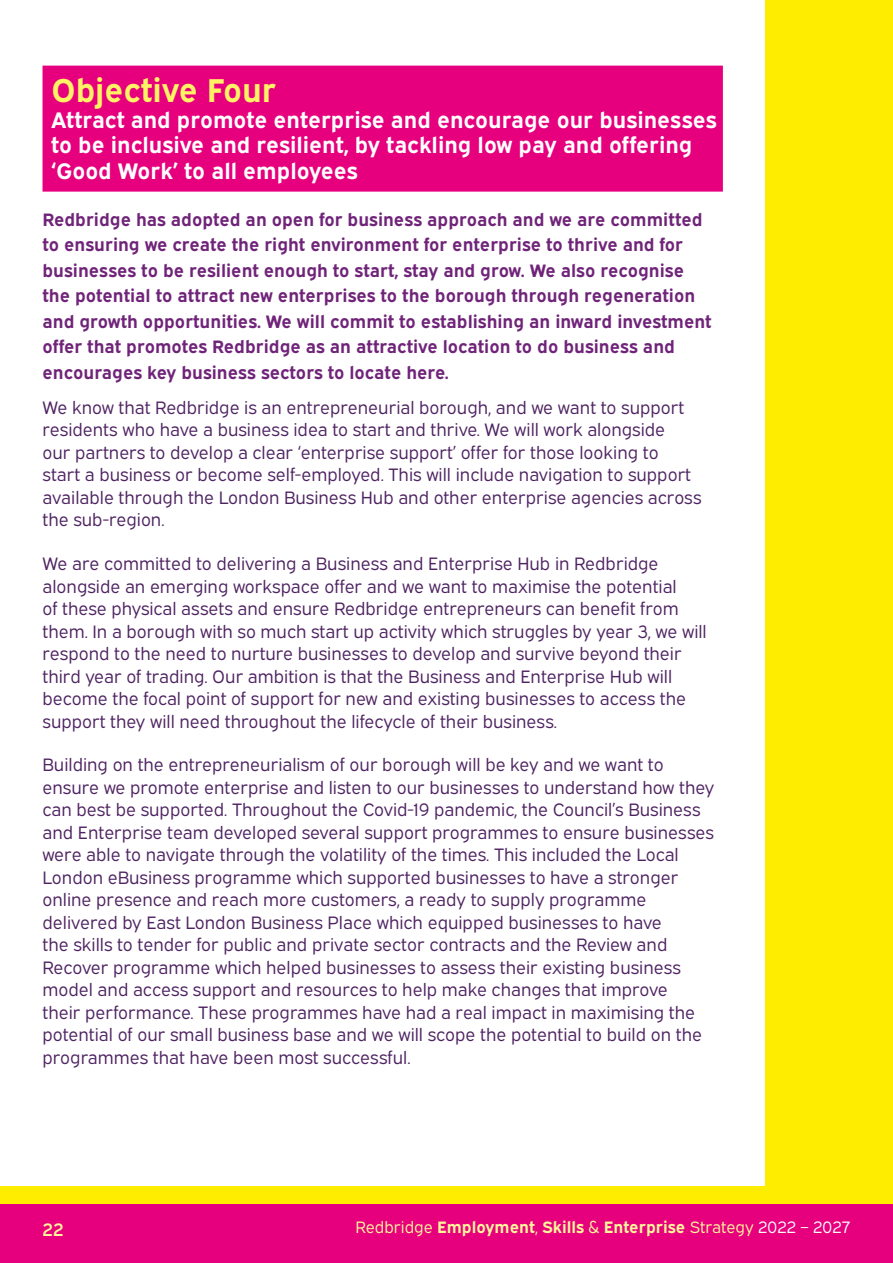
<style>
.page{position:relative;width:893px;height:1263px;background:#fff}
.page>*{position:absolute;margin:0;border:0;box-sizing:border-box;transform-origin:0 0}
.head1_4_liner_mag{font:700 33px "Expressway Rg";color:#fff265}
.head1_4_liner_mag-2{font:700 22.5px/25.5px "Expressway Rg";color:#fff}
.Body{font:18px/22.5px "Expressway Bk";color:#4e2361}
.Body_intro_para{font:700 18px/25.5px "Expressway Rg";color:#702479}
.t1{font:18px "Expressway Sb";color:#fff69b}
.t2{font:700 16.5px "Expressway Rg";color:#fff69b}
.s1{font-family:"Expressway Bk";font-weight:400}
.s2{font-family:"Expressway Bk";font-weight:400;color:#fff}
</style>
<div class="page">
<div style="left:0;top:1203px;width:893px;height:60px;background:#e6007d"></div>
<div style="left:0;top:1186px;width:893px;height:17px;background:#ffed00"></div>
<div style="left:43px;top:66px;width:680px;height:126px;background:#e6007d"></div>
<div style="left:765px;top:0;width:128px;height:1186px;background:#ffed00"></div>
<h1 class="head1_4_liner_mag" style="left:51px;top:65px;width:227px">Objective Four</h1>
<h1 class="head1_4_liner_mag-2" style="left:51px;top:105px;width:667px">Attract and promote enterprise and encourage our businesses to be inclusive and resilient, by tackling low pay and offering ‘Good Work’ to all employees</h1>
<p class="Body_intro_para" style="left:43px;top:204px;width:671px">Redbridge has adopted an open for business approach and we are committed to ensuring we create the right environment for enterprise to thrive and for businesses to be resilient enough to start, stay and grow. We also recognise the potential to attract new enterprises to the borough through regeneration and growth opportunities. We will commit to establishing an inward investment offer that promotes Redbridge as an attractive location to do business and encourages key business sectors to locate here.</p>
<p class="Body" style="left:43px;top:394px;width:661px">We know that Redbridge is an entrepreneurial borough, and we want to support residents who have a business idea to start and thrive. We will work alongside<br>our partners to develop a clear ‘enterprise support’ offer for those looking to<br>start a business or become self-employed. This will include navigation to support available through the London Business Hub and other enterprise agencies across the sub-region.</p>
<p class="Body" style="left:43px;top:551px;width:666px">We are committed to delivering a Business and Enterprise Hub in Redbridge alongside an emerging workspace offer and we want to maximise the potential<br>of these physical assets and ensure Redbridge entrepreneurs can benefit from them. In a borough with so much start up activity which struggles by year 3, we will respond to the need to nurture businesses to develop and survive beyond their third year of trading. Our ambition is that the Business and Enterprise Hub will become the focal point of support for new and existing businesses to access the support they will need throughout the lifecycle of their business.</p>
<p class="Body" style="left:43px;top:752px;width:673px">Building on the entrepreneurialism of our borough will be key and we want to ensure we promote enterprise and listen to our businesses to understand how they can best be supported. Throughout the Covid-19 pandemic, the Council’s Business and Enterprise team developed several support programmes to ensure businesses were able to navigate through the volatility of the times. This included the Local London eBusiness programme which supported businesses to have a stronger online presence and reach more customers, a ready to supply programme delivered by East London Business Place which equipped businesses to have<br>the skills to tender for public and private sector contracts and the Review and Recover programme which helped businesses to assess their existing business model and access support and resources to help make changes that improve<br>their performance. These programmes have had a real impact in maximising the potential of our small business base and we will scope the potential to build on the programmes that have been most successful.</p>
<p class="t1" style="left:43px;top:1215px;width:22px">22</p>
<p class="t2" style="left:356px;top:1214px;width:496px"><span class="s1">Redbridge</span> Employment<span class="s1">,</span> Skills <span class="s1">&amp;</span> Enterprise <span class="s1">Strategy</span> <span class="s2">2022 – 2027</span></p>
</div>
